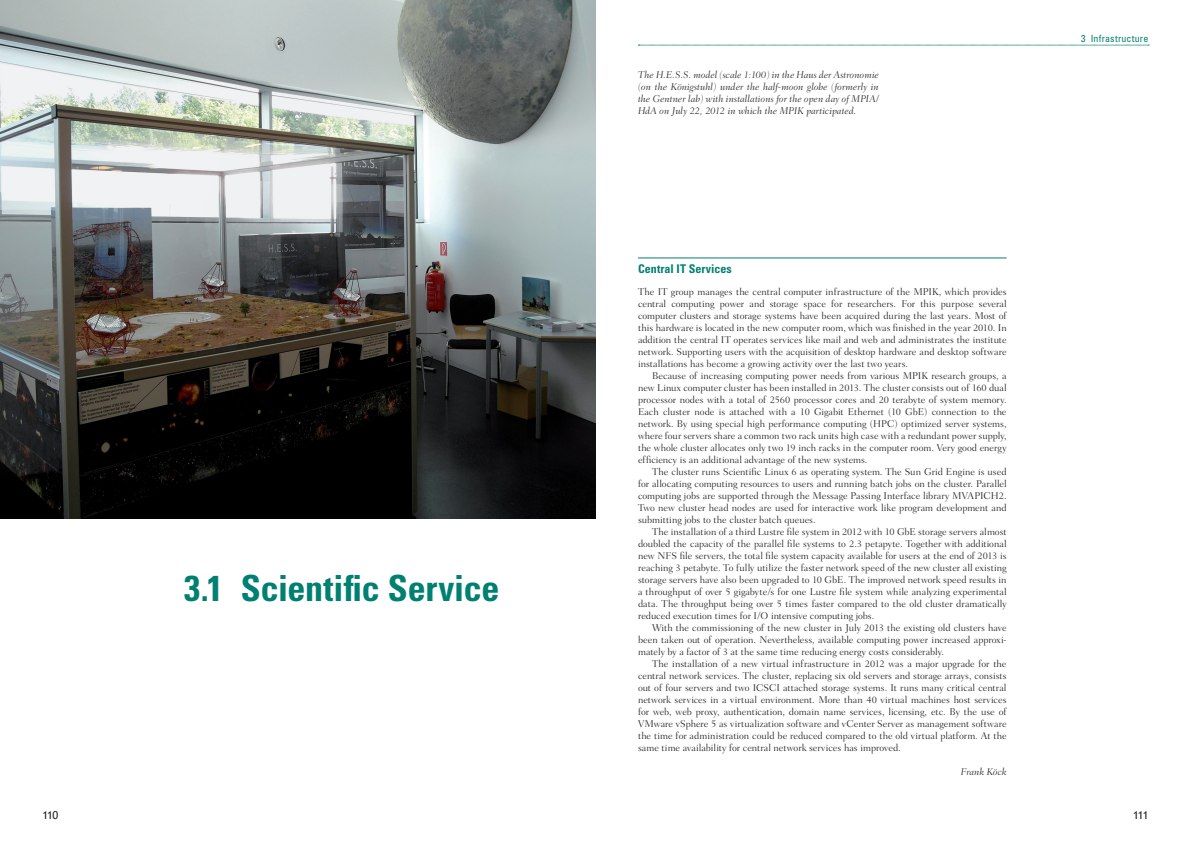
<style>
.page{position:relative;width:1191px;height:842px;background:#fff}
.page>*{position:absolute;margin:0;border:0;box-sizing:border-box;transform-origin:0 0}
.t1{font:700 condensed 36px "Univers";letter-spacing:-.005em;color:#008070}
.t2{font:700 condensed 12px "Univers";letter-spacing:.005em;color:#008070}
.t3{font:11px "Trebuchet MS";letter-spacing:-.095em;color:#231f20}
.t4{font:300 10px/12px "Fairfield LH";letter-spacing:-.005em;color:#231f20;text-align:justify}
.t5{font:italic 300 10px/12px "Fairfield LH";letter-spacing:-.005em;color:#231f20;text-align:justify}
.t6{font:condensed 10px "Univers";letter-spacing:.02em;color:#008070}
</style>
<div class="page">
<svg style="left:638px;top:45px;width:511px;height:1px"></svg>
<hr style="left:638px;top:257px;width:368px;height:1px;background:#008070">
<img style="left:0;top:0;width:595px;height:519px">
<h1 class="t1" style="left:184px;top:566px;width:317px">3.1 Scientific Service</h1>
<p class="t5" style="left:638px;top:69px;width:242px">The H.E.S.S. model (scale 1:100) in the Haus der Astronomie (on the Königstuhl) under the half-moon globe (formerly in the Gentner lab) with installations for the open day of MPIA/ HdA on July 22, 2012 in which the MPIK participated.</p>
<p class="t2" style="left:638px;top:262px;width:95px">Central IT Services</p>
<p class="t4" style="left:638px;top:286px;width:370px">The IT group manages the central computer infrastructure of the MPIK, which provides central computing power and storage space for researchers. For this purpose several computer clusters and storage systems have been acquired during the last years. Most of this hardware is located in the new computer room, which was finished in the year 2010. In addition the central IT operates services like mail and web and administrates the institute network. Supporting users with the acquisition of desktop hardware and desktop software installations has become a growing activity over the last two years.</p>
<p class="t4" style="left:638px;top:370px;width:370px;text-indent:14px">Because of increasing computing power needs from various MPIK research groups, a new Linux computer cluster has been installed in 2013. The cluster consists out of 160 dual processor nodes with a total of 2560 processor cores and 20 terabyte of system memory.<br>Each cluster node is attached with a 10 Gigabit Ethernet (10 GbE) connection to the network. By using special high performance computing (HPC) optimized server systems, where four servers share a common two rack units high case with a redundant power supply, the whole cluster allocates only two 19 inch racks in the computer room. Very good energy efficiency is an additional advantage of the new systems.</p>
<p class="t4" style="left:638px;top:466px;width:370px;text-indent:14px">The cluster runs Scientific Linux 6 as operating system. The Sun Grid Engine is used for allocating computing resources to users and running batch jobs on the cluster. Parallel computing jobs are supported through the Message Passing Interface library MVAPICH2.<br>Two new cluster head nodes are used for interactive work like program development and submitting jobs to the cluster batch queues.</p>
<p class="t4" style="left:638px;top:526px;width:370px;text-indent:14px">The installation of a third Lustre file system in 2012 with 10 GbE storage servers almost doubled the capacity of the parallel file systems to 2.3 petapyte. Together with additional new NFS file servers, the total file system capacity available for users at the end of 2013 is reaching 3 petabyte. To fully utilize the faster network speed of the new cluster all existing storage servers have also been upgraded to 10 GbE. The improved network speed results in a throughput of over 5 gigabyte/s for one Lustre file system while analyzing experimental data. The throughput being over 5 times faster compared to the old cluster dramatically reduced execution times for I/O intensive computing jobs.</p>
<p class="t4" style="left:638px;top:622px;width:370px;text-indent:14px">With the commissioning of the new cluster in July 2013 the existing old clusters have been taken out of operation. Nevertheless, available computing power increased approxi&shy;mately by a factor of 3 at the same time reducing energy costs considerably.</p>
<p class="t4" style="left:638px;top:658px;width:370px;text-indent:14px">The installation of a new virtual infrastructure in 2012 was a major upgrade for the central network services. The cluster, replacing six old servers and storage arrays, consists out of four servers and two ICSCI attached storage systems. It runs many critical central network services in a virtual environment. More than 40 virtual machines host services for web, web proxy, authentication, domain name services, licensing, etc. By the use of VMware vSphere 5 as virtualization software and vCenter Server as management software the time for administration could be reduced compared to the old virtual platform. At the same time availability for central network services has improved.</p>
<p class="t5" style="left:960px;top:766px;width:47px">Frank Köck</p>
<p class="t6" style="left:1081px;top:32px;width:69px">3 Infrastructure</p>
<p class="t3" style="left:43px;top:809px;width:17px">110</p>
<p class="t3" style="left:1133px;top:809px;width:17px">111</p>
</div>
